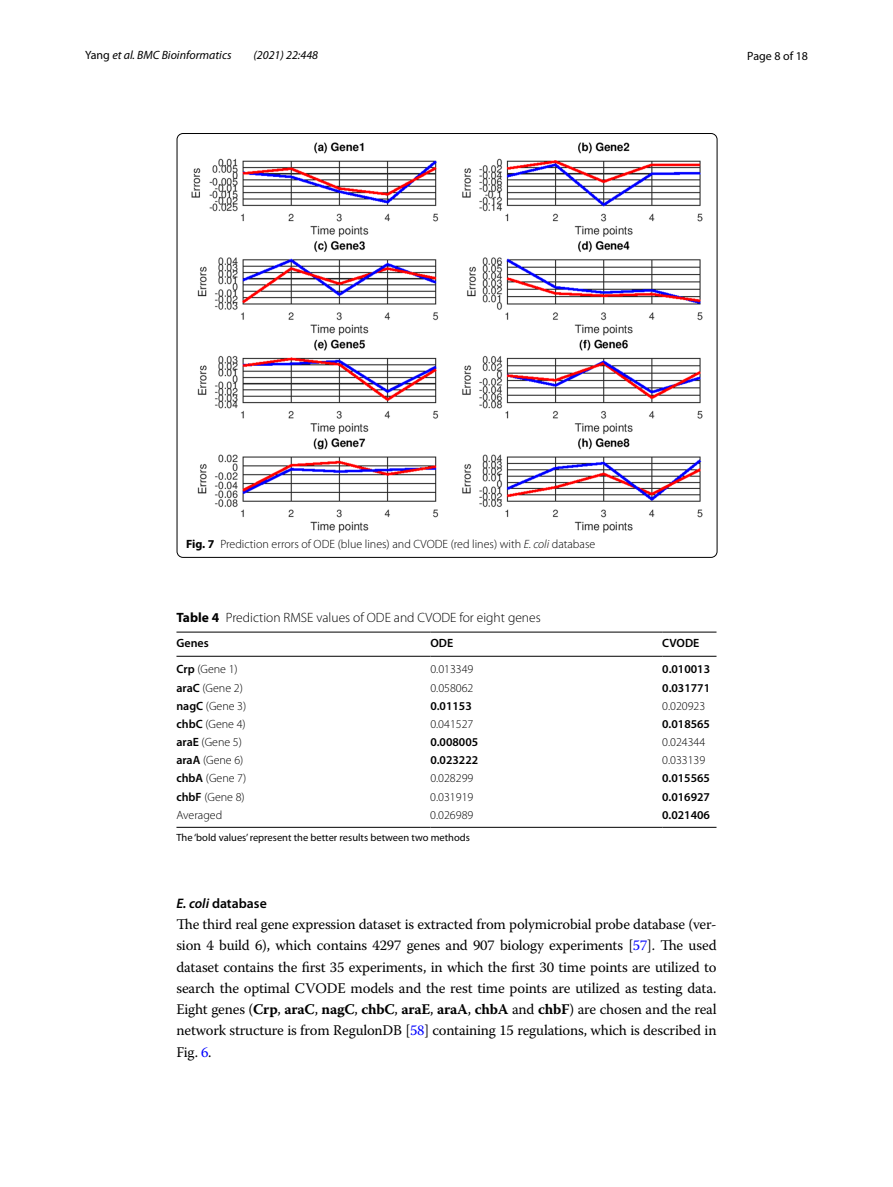
<style>
.page{position:relative;width:893px;height:1187px;background:#fff}
.page>*{position:absolute;margin:0;border:0;box-sizing:border-box;transform-origin:0 0}
.t1{font:14.7px/21.3px "Warnock Pro";letter-spacing:-.015em;color:#000;text-align:justify}
.t2{font:600 13.8px "Myriad Pro";color:#000}
.t3{font:300 13.5px "Myriad Pro";color:#000}
.t4{font:300 12px "Myriad Pro";color:#000}
.t5{font:600 12px "Myriad Pro";color:#000}
.t6{font:italic 12px "Myriad Pro";color:#000}
.t7{font:12px "Myriad Pro";color:#000}
.t8{font:10.5px "Myriad Pro";color:#000}
.s1{font-style:normal}
.s2{font-weight:700}
.s3{font-style:italic}
.s4{font-weight:600}
.s5{color:#00f}
</style>
<div class="page">
<img style="left:192px;top:142px;width:510px;height:391px">
<hr style="left:176px;top:631px;width:254px;height:1px;background:#000">
<hr style="left:176px;top:656px;width:254px;height:1px;background:#000">
<hr style="left:430px;top:631px;width:232px;height:1px;background:#000">
<hr style="left:430px;top:656px;width:232px;height:1px;background:#000">
<hr style="left:662px;top:631px;width:54px;height:1px;background:#000">
<hr style="left:662px;top:656px;width:54px;height:1px;background:#000">
<hr style="left:176px;top:827px;width:254px;height:1px;background:#000">
<hr style="left:430px;top:827px;width:232px;height:1px;background:#000">
<hr style="left:662px;top:827px;width:54px;height:1px;background:#000">
<p class="t6" style="left:85px;top:48px;width:148px"><span class="s1">Yang</span> et al. BMC Bioinformatics</p>
<p class="t6" style="left:253px;top:48px;width:66px">(2021) 22:448</p>
<p class="t7" style="left:747px;top:48px;width:62px">Page 8 of 18</p>
<p class="t4" style="left:186px;top:537px;width:411px"><span class="s2">Fig. 7</span> Prediction errors of ODE (blue lines) and CVODE (red lines) with <span class="s3">E. coli</span> database</p>
<p class="t3" style="left:176px;top:610px;width:366px"><span class="s2">Table 4</span> Prediction RMSE values of ODE and CVODE for eight genes</p>
<p class="t5" style="left:176px;top:634px;width:34px">Genes</p>
<p class="t5" style="left:430px;top:634px;width:24px">ODE</p>
<p class="t5" style="left:662px;top:634px;width:39px">CVODE</p>
<p class="t4" style="left:176px;top:662px;width:63px"><span class="s4">Crp</span> (Gene 1)</p>
<p class="t4" style="left:430px;top:662px;width:45px">0.013349</p>
<p class="t5" style="left:662px;top:661px;width:49px">0.010013</p>
<p class="t4" style="left:176px;top:681px;width:68px"><span class="s4">araC</span> (Gene 2)</p>
<p class="t4" style="left:430px;top:681px;width:45px">0.058062</p>
<p class="t5" style="left:662px;top:680px;width:49px">0.031771</p>
<p class="t4" style="left:176px;top:699px;width:71px"><span class="s4">nagC</span> (Gene 3)</p>
<p class="t5" style="left:430px;top:698px;width:43px">0.01153</p>
<p class="t4" style="left:662px;top:699px;width:45px">0.020923</p>
<p class="t4" style="left:176px;top:717px;width:71px"><span class="s4">chbC</span> (Gene 4)</p>
<p class="t4" style="left:430px;top:717px;width:45px">0.041527</p>
<p class="t5" style="left:662px;top:716px;width:49px">0.018565</p>
<p class="t4" style="left:176px;top:735px;width:67px"><span class="s4">araE</span> (Gene 5)</p>
<p class="t5" style="left:430px;top:734px;width:49px">0.008005</p>
<p class="t4" style="left:662px;top:735px;width:45px">0.024344</p>
<p class="t4" style="left:176px;top:753px;width:69px"><span class="s4">araA</span> (Gene 6)</p>
<p class="t5" style="left:430px;top:752px;width:49px">0.023222</p>
<p class="t4" style="left:662px;top:753px;width:45px">0.033139</p>
<p class="t4" style="left:176px;top:771px;width:71px"><span class="s4">chbA</span> (Gene 7)</p>
<p class="t4" style="left:430px;top:771px;width:45px">0.028299</p>
<p class="t5" style="left:662px;top:770px;width:49px">0.015565</p>
<p class="t4" style="left:176px;top:789px;width:70px"><span class="s4">chbF</span> (Gene 8)</p>
<p class="t4" style="left:430px;top:789px;width:45px">0.031919</p>
<p class="t5" style="left:662px;top:788px;width:49px">0.016927</p>
<p class="t4" style="left:176px;top:808px;width:47px">Averaged</p>
<p class="t4" style="left:430px;top:808px;width:45px">0.026989</p>
<p class="t5" style="left:662px;top:807px;width:49px">0.021406</p>
<p class="t8" style="left:176px;top:830px;width:295px">The ‘bold values’ represent the better results between two methods</p>
<p class="t2" style="left:176px;top:894px;width:92px"><span class="s3">E. coli</span> database</p>
<p class="t1" style="left:176px;top:913px;width:542px">The third real gene expression dataset is extracted from polymicrobial probe database (ver&shy;sion 4 build 6), which contains 4297 genes and 907 biology experiments [<span class="s5">57</span>]. The used dataset contains the first 35 experiments, in which the first 30 time points are utilized to search the optimal CVODE models and the rest time points are utilized as testing data.<br>Eight genes (<span class="s2">Crp</span>, <span class="s2">araC</span>, <span class="s2">nagC</span>, <span class="s2">chbC</span>, <span class="s2">araE</span>, <span class="s2">araA</span>, <span class="s2">chbA</span> and <span class="s2">chbF</span>) are chosen and the real network structure is from RegulonDB [<span class="s5">58</span>] containing 15 regulations, which is described in Fig. <span class="s5">6</span>.</p>
</div>
